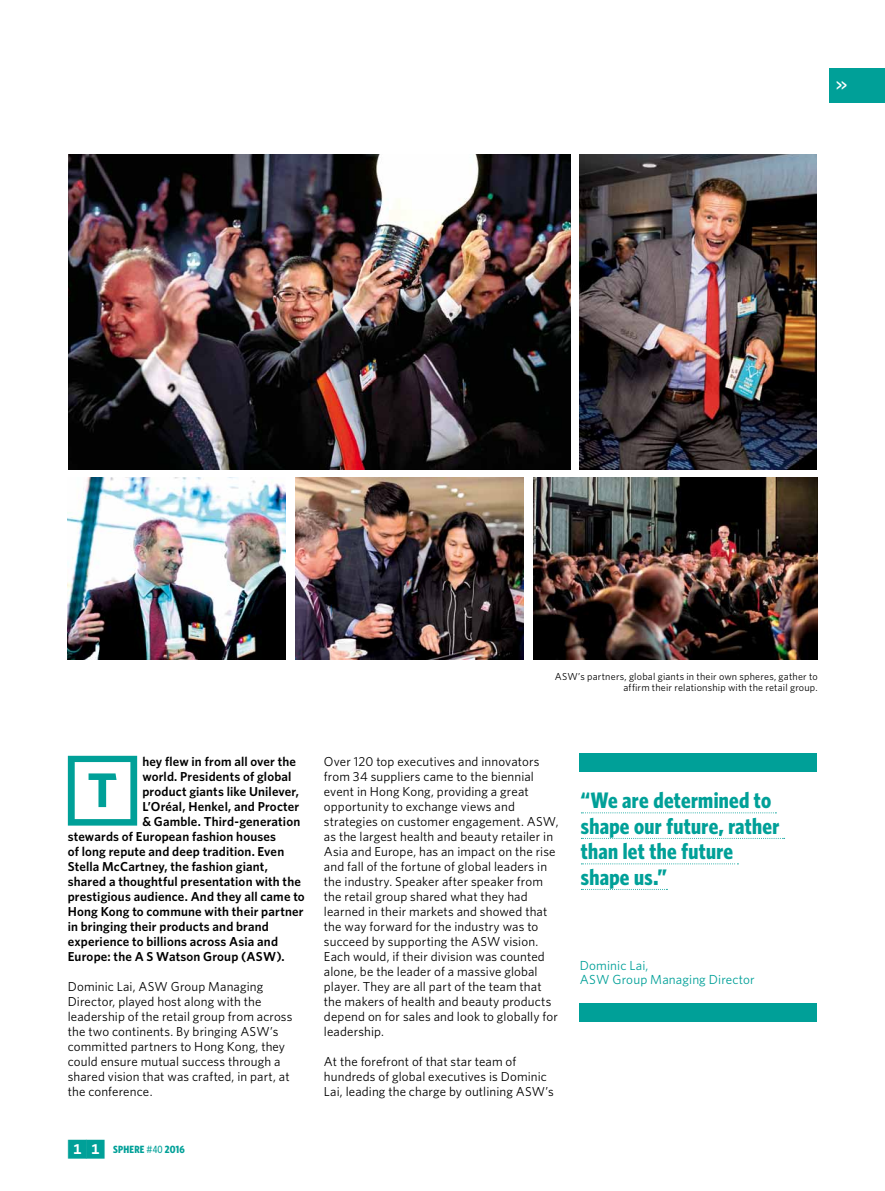
<style>
.page{position:relative;width:885px;height:1191px;background:#fff}
.page>*{position:absolute;margin:0;border:0;box-sizing:border-box;transform-origin:0 0}
.t1{font:79.5px "Whitney Index White Square Bd";color:#00a098}
.t2{font:700 22.5px/25.5px "Whitney Condensed";letter-spacing:.015em;color:#00a098}
.t3{font:600 16.5px "Whitney Condensed";color:#fff}
.t4{font:13.2px/14.2px "Whitney";letter-spacing:.01em;color:#00a098}
.t5{font:12.9px/15px "Whitney";letter-spacing:.01em;color:#000}
.t6{font:600 12.9px "Whitney";letter-spacing:.015em;color:#000}
.t7{font:700 10.5px "Whitney Condensed";letter-spacing:.025em;color:#00a098}
.t8{font:10.2px/11.2px "Whitney";letter-spacing:.02em;color:#000;text-align:right}
.s1{font-family:"Whitney Index Black Square Bd";font-weight:400;font-size:22.5px}
.s2{font-weight:500}
</style>
<div class="page">
<div style="left:829px;top:68px;width:55px;height:34px;background:#00a098"></div>
<svg style="left:581px;top:812px;width:195px;height:1px"></svg>
<svg style="left:581px;top:838px;width:203px;height:1px"></svg>
<svg style="left:581px;top:863px;width:157px;height:1px"></svg>
<svg style="left:581px;top:889px;width:86px;height:1px"></svg>
<div style="left:579px;top:753px;width:237px;height:18px;background:#00a098"></div>
<div style="left:579px;top:1003px;width:237px;height:19px;background:#00a098"></div>
<img style="left:68px;top:154px;width:502px;height:315px">
<img style="left:295px;top:478px;width:228px;height:181px">
<img style="left:579px;top:154px;width:237px;height:315px">
<img style="left:67px;top:478px;width:218px;height:181px">
<img style="left:533px;top:478px;width:284px;height:181px">
<p class="t3" style="left:836px;top:75px;width:13px">&gt;&gt;</p>
<p class="t8" style="left:554px;top:670px;width:264px">ASW’s partners, global giants in their own spheres, gather to affirm their relationship with the retail group.</p>
<h1 class="t1" style="left:63px;top:754px;width:81px">T</h1>
<p class="t5" style="left:324px;top:753px;width:236px">Over 120 top executives and innovators from 34 suppliers came to the biennial event in Hong Kong, providing a great opportunity to exchange views and strategies on customer engagement. ASW, as the largest health and beauty retailer in Asia and Europe, has an impact on the rise and fall of the fortune of global leaders in the industry. Speaker after speaker from the retail group shared what they had learned in their markets and showed that the way forward for the industry was to succeed by supporting the ASW vision.<br>Each would, if their division was counted alone, be the leader of a massive global player. They are all part of the team that the makers of health and beauty products depend on for sales and look to globally for leadership.</p>
<p class="t5" style="left:324px;top:1053px;width:231px">At the forefront of that star team of hundreds of global executives is Dominic<br>Lai, leading the charge by outlining ASW’s</p>
<p class="t6" style="left:142px;top:753px;width:155px">hey flew in from all over the</p>
<p class="t6" style="left:142px;top:768px;width:150px">world. Presidents of global</p>
<p class="t6" style="left:142px;top:783px;width:158px">product giants like Unilever,</p>
<p class="t6" style="left:142px;top:798px;width:158px">L’Oréal, Henkel, and Procter</p>
<p class="t6" style="left:142px;top:813px;width:159px">&amp; Gamble. Third-generation</p>
<p class="t6" style="left:68px;top:828px;width:210px">stewards of European fashion houses</p>
<p class="t6" style="left:68px;top:843px;width:218px">of long repute and deep tradition. Even</p>
<p class="t6" style="left:68px;top:858px;width:202px">Stella McCartney, the fashion giant,</p>
<p class="t6" style="left:68px;top:873px;width:235px">shared a thoughtful presentation with the</p>
<p class="t6" style="left:68px;top:888px;width:238px">prestigious audience. And they all came to</p>
<p class="t6" style="left:68px;top:903px;width:237px">Hong Kong to commune with their partner</p>
<p class="t6" style="left:68px;top:918px;width:203px">in bringing their products and brand</p>
<p class="t6" style="left:68px;top:933px;width:212px">experience to billions across Asia and</p>
<p class="t6" style="left:68px;top:948px;width:218px">Europe: the A S Watson Group (ASW).</p>
<p class="t5" style="left:68px;top:978px;width:226px">Dominic Lai, ASW Group Managing Director, played host along with the leadership of the retail group from across the two continents. By bringing ASW’s committed partners to Hong Kong, they could ensure mutual success through a shared vision that was crafted, in part, at the conference.</p>
<p class="t7" style="left:66px;top:1143px;width:120px"><span class="s1">11</span> Sphere <span class="s2">#40</span> 2016</p>
<h2 class="t2" style="left:580px;top:787px;width:200px">“We are determined to shape our future, rather than let the future shape us.”</h2>
<p class="t4" style="left:579px;top:958px;width:176px">Dominic Lai,<br>ASW Group Managing Director</p>
</div>
